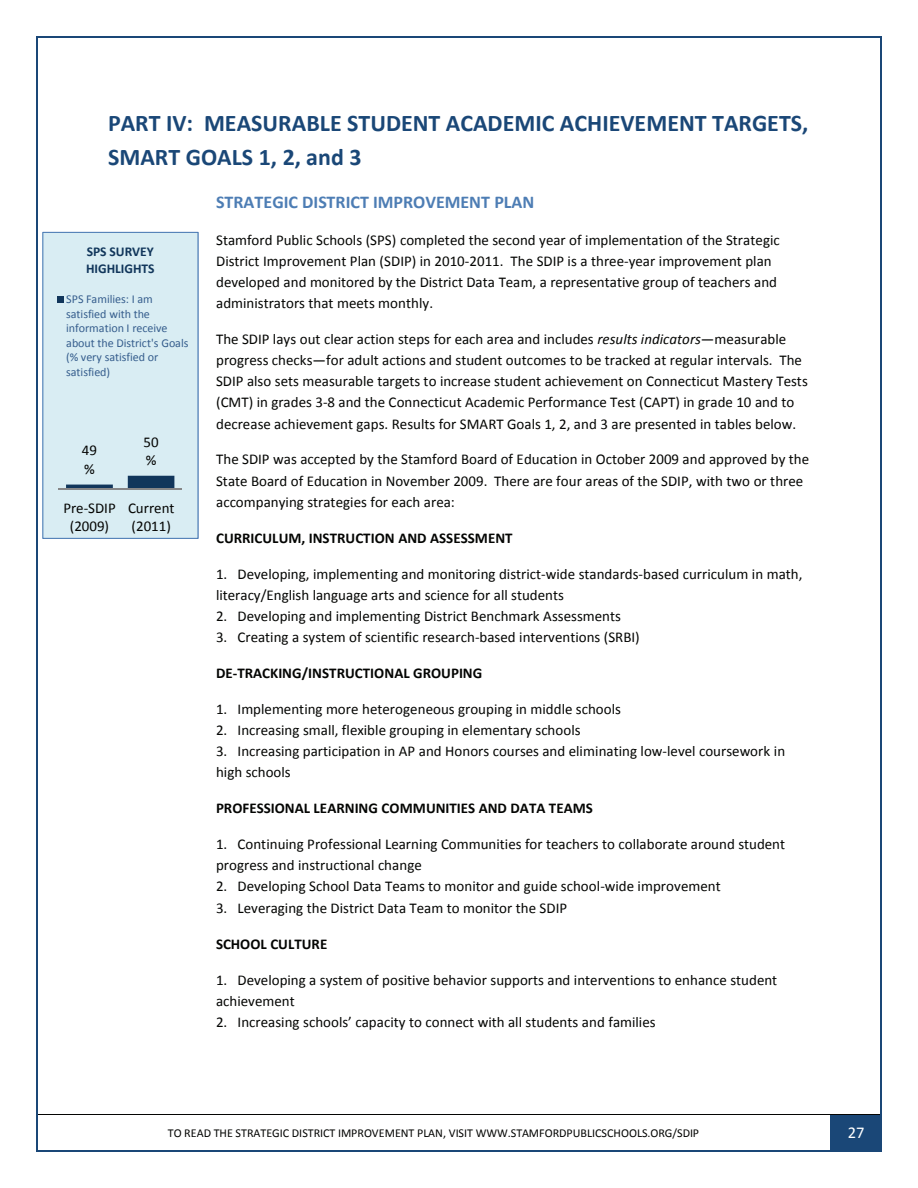
<style>
.page{position:relative;width:918px;height:1188px;background:#fff}
.page>*{position:absolute;margin:0;border:0;box-sizing:border-box;transform-origin:0 0}
.t1{font:700 24px/33.6px "Calibri";color:#1a4777}
.t2{font:700 18px "Calibri";color:#4d7db4}
.t3{font:16.5px "Calibri";color:#fff}
.t4{font:15px/21.1px "Calibri";color:#040503}
.t5{font:700 15px "Calibri";color:#040503}
.t6{font:700 13.5px/16.5px "Calibri";color:#11365b}
.t7{font:12px/14.7px "Calibri";letter-spacing:-.005em;color:#365e8d}
.t8{font:12px "Calibri";letter-spacing:-.005em;color:#040503}
.s1{font-style:italic}
</style>
<div class="page">
<div style="left:831px;top:1115px;width:51px;height:36px;background:#1a4777"></div>
<hr style="left:36px;top:1114px;width:846px;height:1px;background:#040503">
<div style="left:42px;top:232px;width:157px;height:307px;background:#d9edf3"></div>
<hr style="left:36px;top:36px;width:846px;height:1px;background:#1a4777">
<hr style="left:36px;top:37px;width:1px;height:1114px;background:#1a4777">
<hr style="left:881px;top:37px;width:1px;height:1114px;background:#1a4777">
<hr style="left:36px;top:1151px;width:846px;height:1px;background:#1a4777">
<p class="t1" style="left:108px;top:105px;width:702px">PART IV: MEASURABLE STUDENT ACADEMIC ACHIEVEMENT TARGETS,<br>SMART GOALS 1, 2, and 3</p>
<p class="t2" style="left:216px;top:190px;width:320px">STRATEGIC DISTRICT IMPROVEMENT PLAN</p>
<p class="t4" style="left:216px;top:229px;width:565px">Stamford Public Schools (SPS) completed the second year of implementation of the Strategic District Improvement Plan (SDIP) in 2010-2011. The SDIP is a three-year improvement plan developed and monitored by the District Data Team, a representative group of teachers and administrators that meets monthly.</p>
<p class="t4" style="left:216px;top:328px;width:593px">The SDIP lays out clear action steps for each area and includes <span class="s1">results indicators</span>—measurable progress checks—for adult actions and student outcomes to be tracked at regular intervals. The SDIP also sets measurable targets to increase student achievement on Connecticut Mastery Tests (CMT) in grades 3-8 and the Connecticut Academic Performance Test (CAPT) in grade 10 and to decrease achievement gaps. Results for SMART Goals 1, 2, and 3 are presented in tables below.</p>
<p class="t4" style="left:216px;top:448px;width:595px">The SDIP was accepted by the Stamford Board of Education in October 2009 and approved by the<br>State Board of Education in November 2009. There are four areas of the SDIP, with two or three accompanying strategies for each area:</p>
<p class="t5" style="left:216px;top:528px;width:298px">CURRICULUM, INSTRUCTION AND ASSESSMENT</p>
<p class="t4" style="left:216px;top:563px;width:588px">1. Developing, implementing and monitoring district-wide standards-based curriculum in math, literacy/English language arts and science for all students</p>
<p class="t4" style="left:216px;top:604px;width:407px">2. Developing and implementing District Benchmark Assessments</p>
<p class="t4" style="left:216px;top:626px;width:425px">3. Creating a system of scientific research-based interventions (SRBI)</p>
<p class="t5" style="left:216px;top:664px;width:268px">DE-TRACKING/INSTRUCTIONAL GROUPING</p>
<p class="t4" style="left:216px;top:698px;width:407px">1. Implementing more heterogeneous grouping in middle schools</p>
<p class="t4" style="left:216px;top:719px;width:366px">2. Increasing small, flexible grouping in elementary schools</p>
<p class="t4" style="left:216px;top:740px;width:571px">3. Increasing participation in AP and Honors courses and eliminating low-level coursework in high schools</p>
<p class="t5" style="left:216px;top:799px;width:378px">PROFESSIONAL LEARNING COMMUNITIES AND DATA TEAMS</p>
<p class="t4" style="left:216px;top:833px;width:571px">1. Continuing Professional Learning Communities for teachers to collaborate around student progress and instructional change</p>
<p class="t4" style="left:216px;top:875px;width:506px">2. Developing School Data Teams to monitor and guide school-wide improvement</p>
<p class="t4" style="left:216px;top:896px;width:353px">3. Leveraging the District Data Team to monitor the SDIP</p>
<p class="t5" style="left:216px;top:934px;width:113px">SCHOOL CULTURE</p>
<p class="t4" style="left:216px;top:968px;width:563px">1. Developing a system of positive behavior supports and interventions to enhance student achievement</p>
<p class="t4" style="left:216px;top:1011px;width:441px">2. Increasing schools’ capacity to connect with all students and families</p>
<p class="t6" style="left:86px;top:243px;width:70px">SPS SURVEY<br>HIGHLIGHTS</p>
<p class="t7" style="left:66px;top:291px;width:124px">SPS Families: I am satisfied with the information I receive about the District's Goals (% very satisfied or satisfied)</p>
<p class="t4" style="left:82px;top:441px;width:17px;line-height:18.3px">49 %</p>
<p class="t4" style="left:144px;top:432px;width:17px;line-height:18.3px">50 %</p>
<p class="t4" style="left:63px;top:498px;width:54px;line-height:18.3px;text-align:center">Pre-SDIP (2009)</p>
<p class="t4" style="left:128px;top:498px;width:48px;line-height:18.3px">Current (2011)</p>
<p class="t8" style="left:168px;top:1125px;width:533px">TO READ THE STRATEGIC DISTRICT IMPROVEMENT PLAN, VISIT WWW.STAMFORDPUBLICSCHOOLS.ORG/SDIP</p>
<p class="t3" style="left:848px;top:1122px;width:18px">27</p>
</div>
